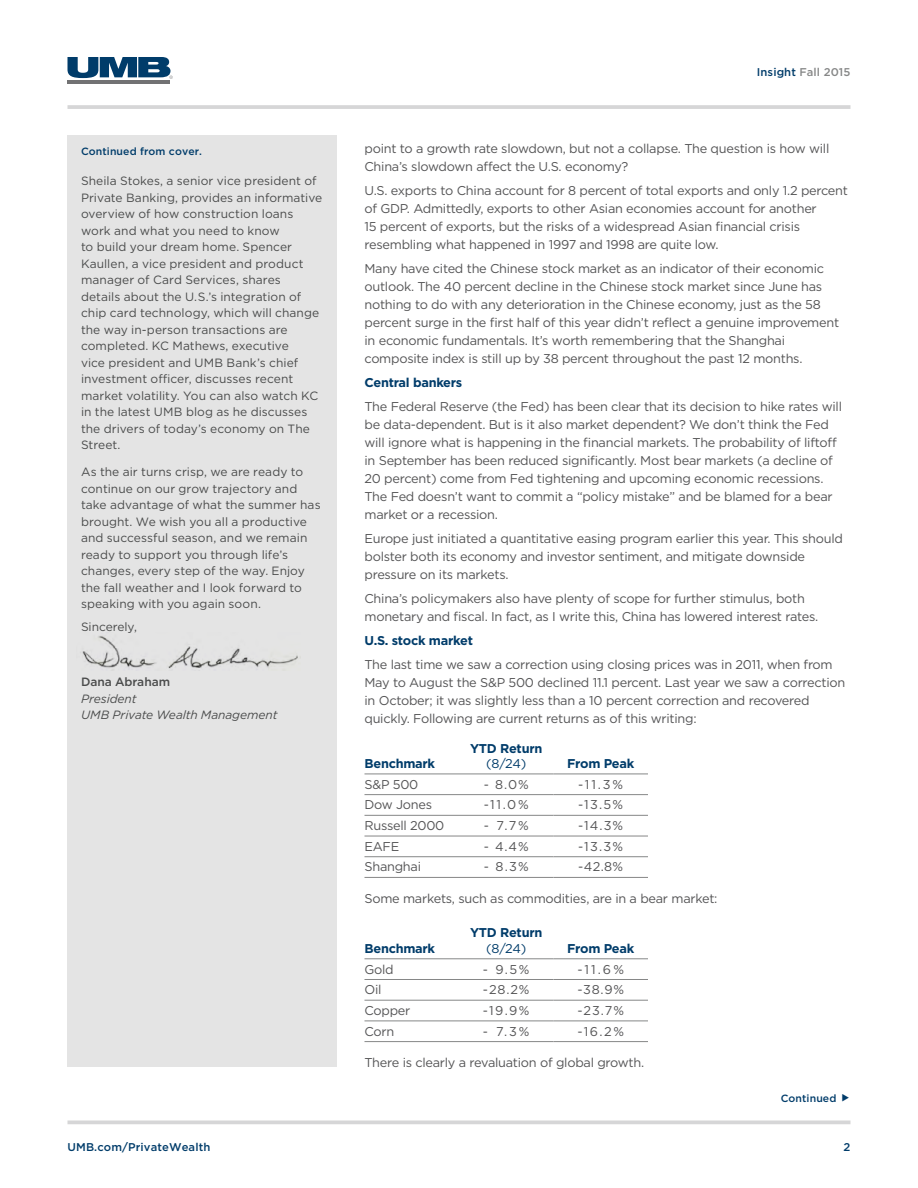
<style>
.page{position:relative;width:918px;height:1188px;background:#fff}
.page>*{position:absolute;margin:0;border:0;box-sizing:border-box;transform-origin:0 0}
.t1{font:12.75px/18px "Gotham";letter-spacing:-.02em;color:#545455}
.t2{font:700 12.75px "Gotham";letter-spacing:-.02em;color:#003c6a}
.t3{font:12.75px "Gotham";color:#003c6a}
.t4{font:12px/16.5px "Gotham";letter-spacing:.005em;color:#4a4b4b}
.t5{font:italic 12px/16.5px "Gotham";letter-spacing:-.01em;color:#4a4b4b}
.t6{font:500 12px "Gotham";color:#4a4b4b}
.t7{font:500 11.25px "Gotham";letter-spacing:.01em;color:#003c6a}
.t8{font:500 11.25px "Gotham";letter-spacing:.01em;color:#868787}
.t9{font:500 10.5px "Gotham";letter-spacing:.01em;color:#003c6a}
.s1{color:#003c6a}
</style>
<div class="page">
<div style="left:68px;top:135px;width:270px;height:931px;background:#e4e4e4"></div>
<hr style="left:364px;top:774px;width:95px;height:1px;background:#868787">
<hr style="left:459px;top:774px;width:95px;height:1px;background:#868787">
<hr style="left:554px;top:774px;width:94px;height:1px;background:#868787">
<hr style="left:364px;top:794px;width:95px;height:1px;background:#868787">
<hr style="left:459px;top:794px;width:95px;height:1px;background:#868787">
<hr style="left:554px;top:794px;width:94px;height:1px;background:#868787">
<hr style="left:364px;top:815px;width:95px;height:1px;background:#868787">
<hr style="left:459px;top:815px;width:95px;height:1px;background:#868787">
<hr style="left:554px;top:815px;width:94px;height:1px;background:#868787">
<hr style="left:364px;top:836px;width:95px;height:1px;background:#868787">
<hr style="left:459px;top:836px;width:95px;height:1px;background:#868787">
<hr style="left:554px;top:836px;width:94px;height:1px;background:#868787">
<hr style="left:364px;top:856px;width:95px;height:1px;background:#868787">
<hr style="left:459px;top:856px;width:95px;height:1px;background:#868787">
<hr style="left:554px;top:856px;width:94px;height:1px;background:#868787">
<hr style="left:364px;top:877px;width:95px;height:1px;background:#868787">
<hr style="left:459px;top:877px;width:95px;height:1px;background:#868787">
<hr style="left:554px;top:877px;width:94px;height:1px;background:#868787">
<hr style="left:364px;top:958px;width:95px;height:1px;background:#868787">
<hr style="left:459px;top:958px;width:95px;height:1px;background:#868787">
<hr style="left:554px;top:958px;width:94px;height:1px;background:#868787">
<hr style="left:364px;top:979px;width:95px;height:1px;background:#868787">
<hr style="left:459px;top:979px;width:95px;height:1px;background:#868787">
<hr style="left:554px;top:979px;width:94px;height:1px;background:#868787">
<hr style="left:364px;top:1000px;width:95px;height:1px;background:#868787">
<hr style="left:459px;top:1000px;width:95px;height:1px;background:#868787">
<hr style="left:554px;top:1000px;width:94px;height:1px;background:#868787">
<hr style="left:364px;top:1021px;width:95px;height:1px;background:#868787">
<hr style="left:459px;top:1021px;width:95px;height:1px;background:#868787">
<hr style="left:554px;top:1021px;width:94px;height:1px;background:#868787">
<hr style="left:364px;top:1041px;width:95px;height:1px;background:#868787">
<hr style="left:459px;top:1041px;width:95px;height:1px;background:#868787">
<hr style="left:554px;top:1041px;width:94px;height:1px;background:#868787">
<img style="left:82px;top:636px;width:216px;height:34px">
<svg style="left:68px;top:1120px;width:782px;height:4px;fill:#d6d6d7"></svg>
<hr style="left:68px;top:80px;width:102px;height:4px;background:#727273">
<svg style="left:67px;top:57px;width:106px;height:22px"></svg>
<hr style="left:68px;top:105px;width:782px;height:4px;background:#d6d6d7">
<p class="t9" style="left:81px;top:145px;width:123px">Continued from cover.</p>
<p class="t4" style="left:81px;top:172px;width:243px">Sheila Stokes, a senior vice president of Private Banking, provides an informative overview of how construction loans work and what you need to know<br>to build your dream home. Spencer Kaullen, a vice president and product manager of Card Services, shares details about the U.S.’s integration of chip card technology, which will change the way in-person transactions are completed. KC Mathews, executive<br>vice president and UMB Bank’s chief investment officer, discusses recent market volatility. You can also watch KC in the latest UMB blog as he discusses the drivers of today’s economy on The Street.</p>
<p class="t4" style="left:81px;top:464px;width:241px">As the air turns crisp, we are ready to continue on our grow trajectory and take advantage of what the summer has brought. We wish you all a productive and successful season, and we remain ready to support you through life’s changes, every step of the way. Enjoy the fall weather and I look forward to speaking with you again soon.</p>
<p class="t4" style="left:81px;top:619px;width:57px">Sincerely,</p>
<p class="t6" style="left:81px;top:674px;width:91px">Dana Abraham</p>
<p class="t5" style="left:81px;top:690px;width:198px">President<br>UMB Private Wealth Management</p>
<p class="t8" style="left:757px;top:65px;width:95px"><span class="s1">Insight</span> Fall 2015</p>
<p class="t1" style="left:364px;top:139px;width:466px">point to a growth rate slowdown, but not a collapse. The question is how will<br>China’s slowdown affect the U.S. economy?</p>
<p class="t1" style="left:364px;top:181px;width:485px">U.S. exports to China account for 8 percent of total exports and only 1.2 percent of GDP. Admittedly, exports to other Asian economies account for another<br>15 percent of exports, but the risks of a widespread Asian financial crisis resembling what happened in 1997 and 1998 are quite low.</p>
<p class="t1" style="left:364px;top:259px;width:476px">Many have cited the Chinese stock market as an indicator of their economic outlook. The 40 percent decline in the Chinese stock market since June has nothing to do with any deterioration in the Chinese economy, just as the 58 percent surge in the first half of this year didn’t reflect a genuine improvement in economic fundamentals. It’s worth remembering that the Shanghai composite index is still up by 38 percent throughout the past 12 months.</p>
<p class="t2" style="left:364px;top:374px;width:99px">Central bankers</p>
<p class="t1" style="left:364px;top:397px;width:479px">The Federal Reserve (the Fed) has been clear that its decision to hike rates will be data-dependent. But is it also market dependent? We don’t think the Fed will ignore what is happening in the financial markets. The probability of liftoff in September has been reduced significantly. Most bear markets (a decline of 20 percent) come from Fed tightening and upcoming economic recessions.<br>The Fed doesn’t want to commit a “policy mistake” and be blamed for a bear market or a recession.</p>
<p class="t1" style="left:364px;top:529px;width:480px">Europe just initiated a quantitative easing program earlier this year. This should bolster both its economy and investor sentiment, and mitigate downside pressure on its markets.</p>
<p class="t1" style="left:364px;top:589px;width:455px">China’s policymakers also have plenty of scope for further stimulus, both monetary and fiscal. In fact, as I write this, China has lowered interest rates.</p>
<p class="t2" style="left:364px;top:632px;width:110px">U.S. stock market</p>
<p class="t1" style="left:364px;top:655px;width:482px">The last time we saw a correction using closing prices was in 2011, when from May to August the S&amp;P 500 declined 11.1 percent. Last year we saw a correction in October; it was slightly less than a 10 percent correction and recovered quickly. Following are current returns as of this writing:</p>
<p class="t2" style="left:364px;top:755px;width:72px">Benchmark</p>
<p class="t2" style="left:470px;top:740px;width:74px">YTD Return</p>
<p class="t3" style="left:486px;top:755px;width:41px">(8/24)</p>
<p class="t2" style="left:567px;top:755px;width:69px">From Peak</p>
<p class="t1" style="left:364px;top:775px;width:55px">S&amp;P 500</p>
<p class="t1" style="left:484px;top:775px;width:47px">- 8.0%</p>
<p class="t1" style="left:578px;top:775px;width:47px">-11.3%</p>
<p class="t1" style="left:364px;top:796px;width:69px">Dow Jones</p>
<p class="t1" style="left:484px;top:796px;width:46px">-11.0%</p>
<p class="t1" style="left:578px;top:796px;width:47px">-13.5%</p>
<p class="t1" style="left:364px;top:816px;width:81px">Russell 2000</p>
<p class="t1" style="left:484px;top:816px;width:46px">- 7.7%</p>
<p class="t1" style="left:578px;top:816px;width:46px">-14.3%</p>
<p class="t1" style="left:364px;top:837px;width:36px">EAFE</p>
<p class="t1" style="left:484px;top:837px;width:47px">- 4.4%</p>
<p class="t1" style="left:578px;top:837px;width:47px">-13.3%</p>
<p class="t1" style="left:364px;top:858px;width:58px">Shanghai</p>
<p class="t1" style="left:484px;top:858px;width:46px">- 8.3%</p>
<p class="t1" style="left:578px;top:858px;width:46px">-42.8%</p>
<p class="t1" style="left:364px;top:890px;width:354px">Some markets, such as commodities, are in a bear market:</p>
<p class="t2" style="left:364px;top:940px;width:72px">Benchmark</p>
<p class="t2" style="left:470px;top:925px;width:74px">YTD Return</p>
<p class="t3" style="left:486px;top:940px;width:41px">(8/24)</p>
<p class="t2" style="left:567px;top:940px;width:69px">From Peak</p>
<p class="t1" style="left:364px;top:960px;width:31px">Gold</p>
<p class="t1" style="left:483px;top:960px;width:48px">- 9.5%</p>
<p class="t1" style="left:578px;top:960px;width:48px">-11.6%</p>
<p class="t1" style="left:364px;top:980px;width:19px">Oil</p>
<p class="t1" style="left:483px;top:980px;width:48px">-28.2%</p>
<p class="t1" style="left:578px;top:980px;width:48px">-38.9%</p>
<p class="t1" style="left:364px;top:1001px;width:47px">Copper</p>
<p class="t1" style="left:483px;top:1001px;width:48px">-19.9%</p>
<p class="t1" style="left:578px;top:1001px;width:48px">-23.7%</p>
<p class="t1" style="left:364px;top:1022px;width:31px">Corn</p>
<p class="t1" style="left:483px;top:1022px;width:48px">- 7.3%</p>
<p class="t1" style="left:578px;top:1022px;width:48px">-16.2%</p>
<p class="t1" style="left:364px;top:1054px;width:281px">There is clearly a revaluation of global growth.</p>
<p class="t9" style="left:781px;top:1091px;width:57px">Continued</p>
<p class="t7" style="left:68px;top:1140px;width:144px">UMB.com/PrivateWealth</p>
<p class="t7" style="left:844px;top:1140px;width:8px">2</p>
</div>
